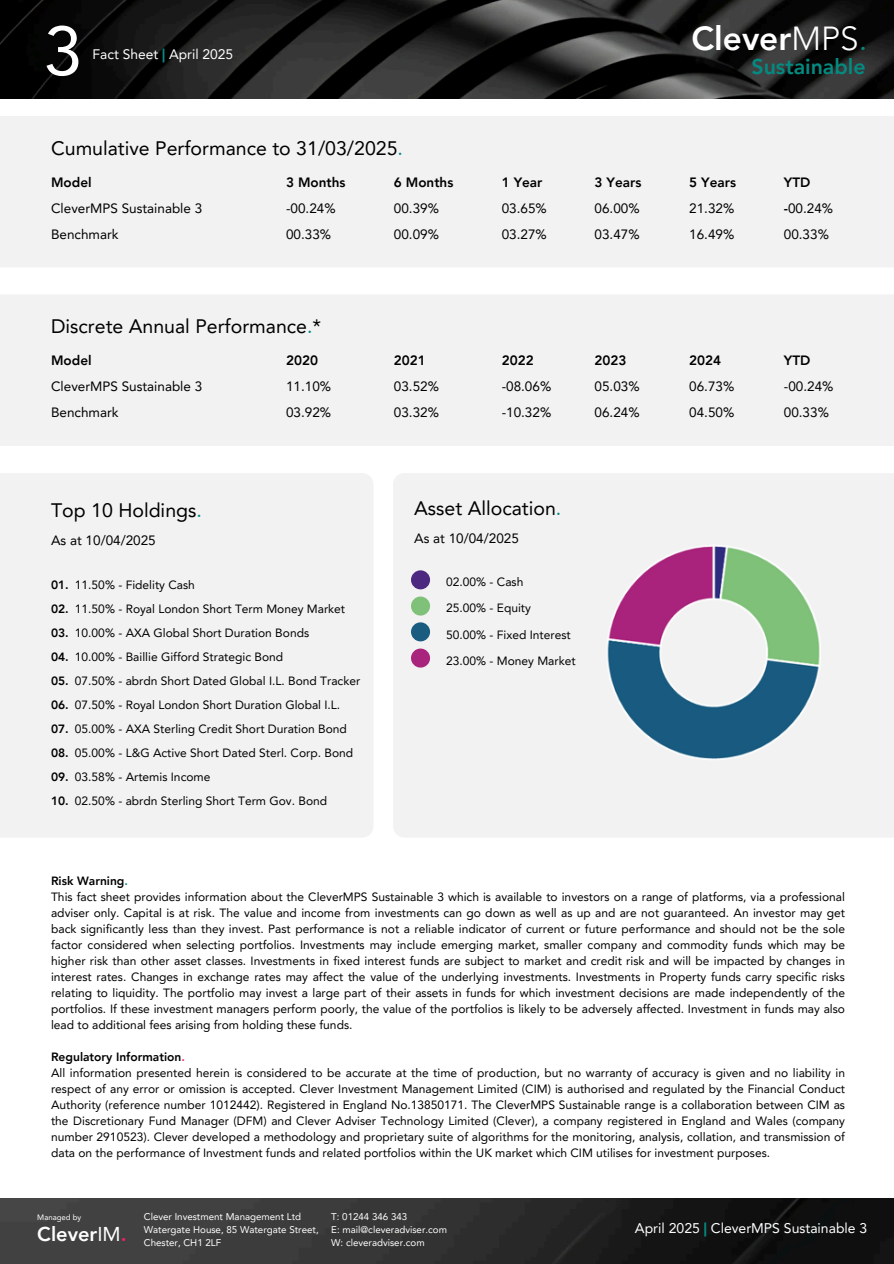
<style>
.page{position:relative;width:894px;height:1264px;background:#fff}
.page>*{position:absolute;margin:0;border:0;box-sizing:border-box;transform-origin:0 0}
.t1{font:69px "Avenir LT Pro";color:#fff}
.t2{font:800 33.3px "Avenir LT Pro";color:#fff}
.t3{font:800 21.3px "Avenir LT Pro";color:#048a81}
.t4{font:800 19.95px "Avenir LT Pro";color:#fff}
.t5{font:19.5px "Avenir LT Pro";color:#000}
.t6{font:13.95px "Avenir LT Pro";color:#fff}
.t7{font:13.8px "Avenir LT Pro";color:#fff}
.t8{font:13.5px/26px "Avenir LT Pro";color:#000}
.t9{font:12px/16px "Avenir LT Pro";color:#000;text-align:justify}
.t10{font:800 12px/24px "Avenir LT Pro";color:#000;text-align:justify}
.t11{font:9.75px "Avenir LT Pro";color:#fff}
.t12{font:7.8px "Avenir LT Pro";color:#fff}
.s1{font-weight:900;color:#048a81}
.s2{font-weight:300}
.s3{font-weight:300;color:#048a81}
.s4{color:#048a81}
.s5{font-weight:800}
.s6{color:#ed2166}
.s7{font-weight:400}
</style>
<div class="page">
<img style="left:0;top:1198px;width:893px;height:65px">
<div style="left:0;top:116px;width:893px;height:151px;background:#f2f2f2"></div>
<div style="left:0;top:295px;width:893px;height:151px;background:#f2f2f2"></div>
<img style="left:0;top:0;width:893px;height:99px">
<div style="left:393px;top:473px;width:500px;height:364px;background:#f2f2f2"></div>
<div style="left:0;top:473px;width:373px;height:364px;background:#f2f2f2"></div>
<div style="left:411px;top:648px;width:19px;height:19px;background:#a9247c;border-radius:50%"></div>
<div style="left:411px;top:622px;width:19px;height:19px;background:#1a5b80;border-radius:50%"></div>
<div style="left:411px;top:596px;width:19px;height:19px;background:#7fc179;border-radius:50%"></div>
<div style="left:411px;top:570px;width:19px;height:19px;background:#4d2880;border-radius:50%"></div>
<img style="left:592px;top:527px;width:242px;height:242px">
<p class="t1" style="left:44px;top:23px;width:40px">3</p>
<p class="t7" style="left:92px;top:48px;width:142px">Fact Sheet <span class="s1">|</span> April 2025</p>
<h5 class="t2" style="left:691px;top:25px;width:177px">Clever<span class="s2">MPS</span><span class="s3">.</span></h5>
<h1 class="t3" style="left:751px;top:58px;width:115px">Sustainable</h1>
<h5 class="t5" style="left:51px;top:140px;width:353px">Cumulative Performance to 31/03/2025<span class="s4">.</span></h5>
<h4 class="t8" style="left:51px;top:170px;width:153px"><span class="s5">Model<br></span>CleverMPS Sustainable 3<br>Benchmark</h4>
<h3 class="t8" style="left:286px;top:170px;width:61px"><span class="s5">3 Months </span>-00.24%<br>00.33%</h3>
<h5 class="t8" style="left:394px;top:170px;width:61px"><span class="s5">6 Months<br></span>00.39%<br>00.09%</h5>
<h6 class="t8" style="left:501px;top:170px;width:47px"><span class="s5">1 Year<br></span>03.65%<br>03.27%</h6>
<p class="t8" style="left:594px;top:170px;width:48px"><span class="s5">3 Years<br></span>06.00%<br>03.47%</p>
<p class="t8" style="left:689px;top:170px;width:48px"><span class="s5">5 Years<br></span>21.32%<br>16.49%</p>
<p class="t8" style="left:783px;top:170px;width:51px"><span class="s5">YTD -</span>00.24%<br>00.33%</p>
<p class="t5" style="left:51px;top:318px;width:271px">Discrete Annual Performance<span class="s4">.</span>*</p>
<p class="t8" style="left:51px;top:349px;width:153px"><span class="s5">Model<br></span>CleverMPS Sustainable 3<br>Benchmark</p>
<p class="t8" style="left:286px;top:349px;width:47px"><span class="s5">2020<br></span>11.10%<br>03.92%</p>
<p class="t8" style="left:394px;top:349px;width:47px"><span class="s5">2021<br></span>03.52%<br>03.32%</p>
<p class="t8" style="left:501px;top:349px;width:51px"><span class="s5">2022 </span>-08.06% -10.32%</p>
<p class="t8" style="left:594px;top:349px;width:47px"><span class="s5">2023<br></span>05.03%<br>06.24%</p>
<p class="t8" style="left:689px;top:349px;width:47px"><span class="s5">2024<br></span>06.73%<br>04.50%</p>
<h3 class="t8" style="left:783px;top:349px;width:51px"><span class="s5">YTD </span>-00.24%<br>00.33%</h3>
<h3 class="t5" style="left:414px;top:500px;width:149px">Asset Allocation<span class="s4">.</span></h3>
<h5 class="t8" style="left:414px;top:526px;width:106px">As at 10/04/2025</h5>
<p class="t5" style="left:51px;top:502px;width:152px">Top 10 Holdings<span class="s4">.</span></p>
<h5 class="t8" style="left:51px;top:528px;width:106px">As at 10/04/2025</h5>
<p class="t10" style="left:51px;top:573px;width:19px">01.<br>02.<br>03.<br>04.<br>05.<br>06.<br>07.<br>08.<br>09.<br>10.</p>
<p class="t9" style="left:446px;top:575px;width:79px">02.00% - Cash</p>
<p class="t9" style="left:75px;top:577px;width:121px">11.50% - Fidelity Cash</p>
<p class="t9" style="left:75px;top:601px;width:272px">11.50% - Royal London Short Term Money Market</p>
<p class="t9" style="left:75px;top:625px;width:236px">10.00% - AXA Global Short Duration Bonds</p>
<p class="t9" style="left:75px;top:649px;width:210px">10.00% - Baillie Gifford Strategic Bond</p>
<p class="t9" style="left:75px;top:673px;width:287px">07.50% - abrdn Short Dated Global I.L. Bond Tracker</p>
<p class="t9" style="left:75px;top:697px;width:267px">07.50% - Royal London Short Duration Global I.L.</p>
<p class="t9" style="left:75px;top:721px;width:273px">05.00% - AXA Sterling Credit Short Duration Bond</p>
<p class="t9" style="left:75px;top:745px;width:280px">05.00% - L&amp;G Active Short Dated Sterl. Corp. Bond</p>
<p class="t9" style="left:75px;top:769px;width:137px">03.58% - Artemis Income</p>
<p class="t9" style="left:75px;top:793px;width:254px">02.50% - abrdn Sterling Short Term Gov. Bond</p>
<p class="t9" style="left:446px;top:601px;width:86px">25.00% - Equity</p>
<p class="t9" style="left:446px;top:627px;width:126px">50.00% - Fixed Interest</p>
<p class="t9" style="left:446px;top:653px;width:131px">23.00% - Money Market</p>
<h5 class="t10" style="left:51px;top:870px;width:78px">Risk Warning<span class="s4">.</span></h5>
<h5 class="t9" style="left:51px;top:889px;width:795px">This fact sheet provides information about the CleverMPS Sustainable 3 which is available to investors on a range of platforms, via a professional adviser only. Capital is at risk. The value and income from investments can go down as well as up and are not guaranteed. An investor may get back significantly less than they invest. Past performance is not a reliable indicator of current or future performance and should not be the sole factor considered when selecting portfolios. Investments may include emerging market, smaller company and commodity funds which may be higher risk than other asset classes. Investments in fixed interest funds are subject to market and credit risk and will be impacted by changes in interest rates. Changes in exchange rates may affect the value of the underlying investments. Investments in Property funds carry specific risks relating to liquidity. The portfolio may invest a large part of their assets in funds for which investment decisions are made independently of the portfolios. If these investment managers perform poorly, the value of the portfolios is likely to be adversely affected. Investment in funds may also lead to additional fees arising from holding these funds.</h5>
<h5 class="t10" style="left:51px;top:1046px;width:135px">Regulatory Information<span class="s6">.</span></h5>
<h5 class="t9" style="left:51px;top:1066px;width:795px">All information presented herein is considered to be accurate at the time of production, but no warranty of accuracy is given and no liability in respect of any error or omission is accepted. Clever Investment Management Limited (CIM) is authorised and regulated by the Financial Conduct Authority (reference number 1012442). Registered in England No.13850171. The CleverMPS Sustainable range is a collaboration between CIM as the Discretionary Fund Manager (DFM) and Clever Adviser Technology Limited (Clever), a company registered in England and Wales (company number 2910523). Clever developed a methodology and proprietary suite of algorithms for the monitoring, analysis, collation, and transmission of data on the performance of Investment funds and related portfolios within the UK market which CIM utilises for investment purposes.</h5>
<h3 class="t12" style="left:37px;top:1214px;width:46px">Managed by</h3>
<h2 class="t4" style="left:37px;top:1226px;width:91px">Clever<span class="s7">IM</span><span class="s6">.</span></h2>
<h5 class="t11" style="left:144px;top:1212px;width:159px">Clever Investment Management Ltd</h5>
<h5 class="t11" style="left:144px;top:1225px;width:176px">Watergate House, 85 Watergate Street,</h5>
<h5 class="t11" style="left:144px;top:1238px;width:79px">Chester, CH1 2LF</h5>
<h5 class="t11" style="left:331px;top:1212px;width:78px">T: 01244 346 343</h5>
<h5 class="t11" style="left:331px;top:1225px;width:117px">E: mail@cleveradviser.com</h5>
<h4 class="t11" style="left:331px;top:1238px;width:95px">W: cleveradviser.com</h4>
<h5 class="t6" style="left:634px;top:1222px;width:234px">April 2025 <span class="s1">|</span> CleverMPS Sustainable 3</h5>
</div>
